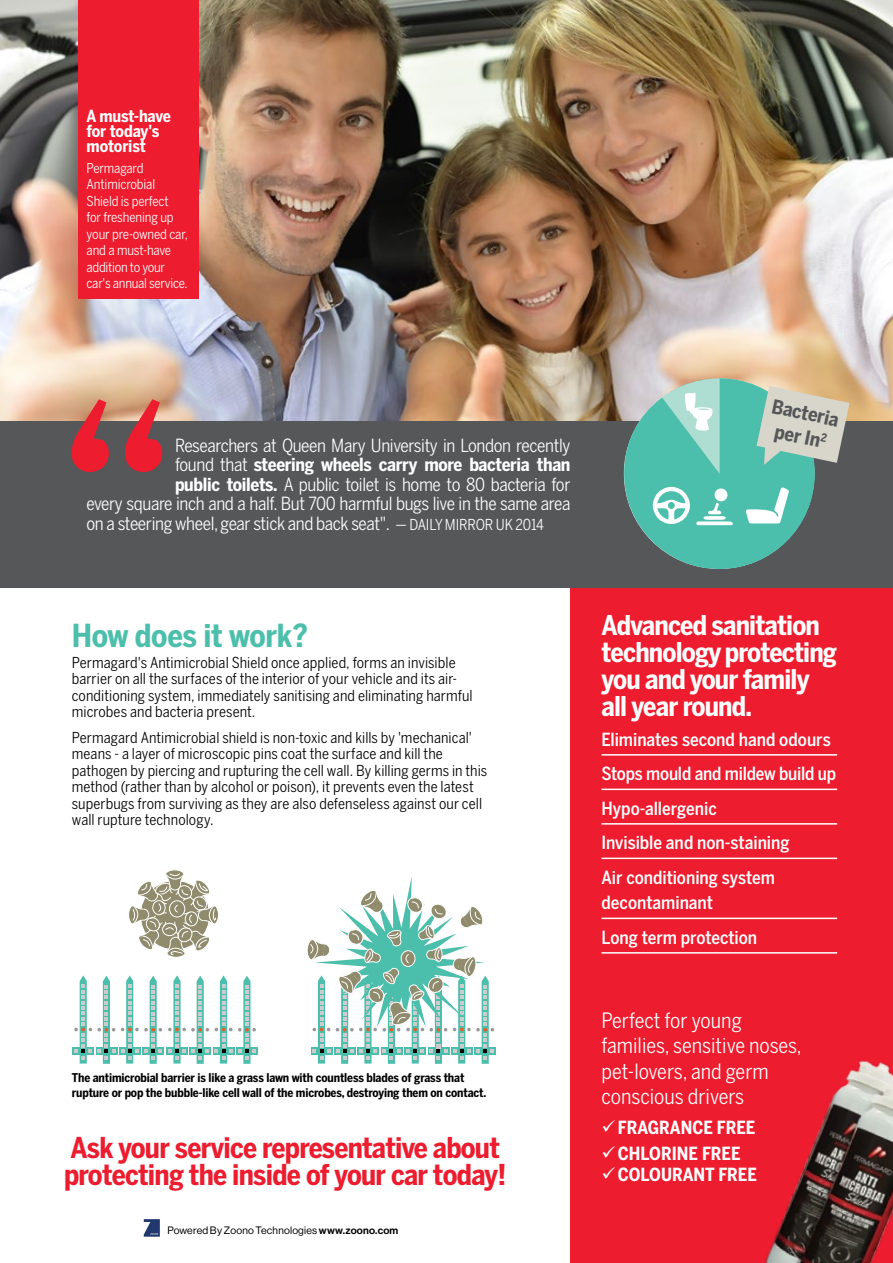
<style>
.page{position:relative;width:893px;height:1263px;background:#fff}
.page>*{position:absolute;margin:0;border:0;box-sizing:border-box;transform-origin:0 0}
.t1{font:700 31.5px "Benton Sans Cond";letter-spacing:-.01em;color:#4bbfab}
.t2{font:700 28.5px/27px "Benton Sans Cond";letter-spacing:-.025em;color:#ed1c2e}
.t3{font:700 27px/27px "Benton Sans Cond";letter-spacing:-.03em;color:#fff}
.t4{font:21px/25.5px "Benton Sans Cond";color:#fff}
.t5{font:700 19.5px/23.7px "Benton Sans Cond";color:#555759;text-align:center}
.t6{font:18px "Benton Sans Cond";letter-spacing:-.02em;color:#fff}
.t7{font:500 18px/34.5px "Benton Sans Cond";letter-spacing:-.005em;color:#fff}
.t8{font:700 18px "Benton Sans Cond";letter-spacing:-.02em;color:#fff}
.t9{font:700 18px "Benton Sans Cond";color:#fff}
.t10{font:700 16.5px/15px "Benton Sans Cond";letter-spacing:-.01em;color:#fff}
.t11{font:15px/16.5px "Benton Sans Cond";letter-spacing:.005em;color:#000}
.t12{font:13.5px/16.5px "Benton Sans Cond";letter-spacing:-.01em;color:#fff}
.t13{font:700 12px/15px "Benton Sans Cond";letter-spacing:-.01em;color:#000}
.t14{font:10.5px "N Haas Grotesk DS Std 55 Rg";letter-spacing:.02em;color:#000}
.s1{font-weight:400}
.s2{font-weight:700}
.s3{font-size:15px}
.s4{font-family:"N Haas Grotesk DS Std 65 Md"}
</style>
<div class="page">
<img style="left:0;top:0;width:893px;height:421px">
<div style="left:570px;top:588px;width:323px;height:675px;background:#ed1c2e"></div>
<div style="left:0;top:421px;width:893px;height:167px;background:#555759"></div>
<img style="left:765px;top:1060px;width:128px;height:203px">
<svg style="left:129px;top:870px;width:89px;height:87px"></svg>
<div style="left:72px;top:1047px;width:22px;height:7px;background:#4bbfab"></div>
<svg style="left:115px;top:1048px;width:2px;height:7px"></svg>
<svg style="left:74px;top:975px;width:41px;height:89px"></svg>
<div style="left:119px;top:1047px;width:22px;height:7px;background:#4bbfab"></div>
<div style="left:142px;top:1048px;width:22px;height:7px;background:#4bbfab"></div>
<svg style="left:121px;top:975px;width:41px;height:89px"></svg>
<div style="left:166px;top:1047px;width:22px;height:7px;background:#4bbfab"></div>
<div style="left:189px;top:1048px;width:22px;height:7px;background:#4bbfab"></div>
<svg style="left:168px;top:975px;width:41px;height:89px"></svg>
<svg style="left:213px;top:1047px;width:21px;height:7px"></svg>
<svg style="left:215px;top:975px;width:17px;height:88px"></svg>
<div style="left:236px;top:1048px;width:22px;height:7px;background:#4bbfab"></div>
<svg style="left:238px;top:976px;width:18px;height:88px"></svg>
<div style="left:474px;top:1048px;width:22px;height:7px;background:#4bbfab"></div>
<svg style="left:307px;top:876px;width:187px;height:188px"></svg>
<svg style="left:624px;top:378px;width:225px;height:191px"></svg>
<hr style="left:601px;top:754px;width:236px;height:2px;background:#fff">
<hr style="left:601px;top:789px;width:236px;height:1px;background:#fff">
<hr style="left:601px;top:823px;width:236px;height:2px;background:#fff">
<hr style="left:601px;top:858px;width:236px;height:1px;background:#fff">
<hr style="left:601px;top:918px;width:236px;height:1px;background:#fff">
<hr style="left:601px;top:952px;width:236px;height:2px;background:#fff">
<div style="left:78px;top:0;width:120px;height:298px;background:#ed1c2e"></div>
<svg style="left:72px;top:399px;width:90px;height:73px"></svg>
<svg style="left:144px;top:1219px;width:16px;height:18px"></svg>
<p class="t10" style="left:87px;top:108px;width:86px">A must-have for today's motorist</p>
<p class="t12" style="left:87px;top:159px;width:103px">Permagard<br>Antimicrobial<br>Shield is perfect<br>for freshening up your pre-owned car, and a must-have addition to your car's annual service.</p>
<p class="t6" style="left:175px;top:435px;width:397px">Researchers at Queen Mary University in London recently</p>
<p class="t8" style="left:175px;top:454px;width:397px"><span class="s1">found that</span> steering wheels carry more bacteria than</p>
<p class="t6" style="left:175px;top:473px;width:397px"><span class="s2">public toilets.</span> A public toilet is home to 80 bacteria for</p>
<p class="t6" style="left:86px;top:493px;width:485px">every square inch and a half. But 700 harmful bugs live in the same area</p>
<p class="t6" style="left:86px;top:512px;width:459px">on a steering wheel, gear stick and back seat". <span class="s3">— DAILY MIRROR UK 2014</span></p>
<h3 class="t5" style="left:775px;top:394px;width:69px;rotate:12deg">Bacteria per In<sup>2</sup></h3>
<h1 class="t1" style="left:72px;top:617px;width:238px">How does it work?</h1>
<p class="t11" style="left:72px;top:654px;width:402px">Permagard's Antimicrobial Shield once applied, forms an invisible barrier on all the surfaces of the interior of your vehicle and its air&shy;conditioning system, immediately sanitising and eliminating harmful microbes and bacteria present.</p>
<p class="t11" style="left:72px;top:729px;width:417px">Permagard Antimicrobial shield is non-toxic and kills by 'mechanical' means - a layer of microscopic pins coat the surface and kill the pathogen by piercing and rupturing the cell wall. By killing germs in this method (rather than by alcohol or poison), it prevents even the latest superbugs from surviving as they are also defenseless against our cell wall rupture technology.</p>
<p class="t13" style="left:72px;top:1070px;width:416px">The antimicrobial barrier is like a grass lawn with countless blades of grass that rupture or pop the bubble-like cell wall of the microbes, destroying them on contact.</p>
<h2 class="t2" style="left:64px;top:1134px;width:444px">Ask your service representative about protecting the inside of your car today!</h2>
<p class="t14" style="left:167px;top:1224px;width:233px">Powered By Zoono Technologies <span class="s4">www.zoono.com</span></p>
<h3 class="t3" style="left:601px;top:611px;width:237px">Advanced sanitation technology protecting you and your family all year round.</h3>
<p class="t7" style="left:601px;top:722px;width:236px">Eliminates second hand odours<br>Stops mould and mildew build up<br>Hypo-allergenic<br>Invisible and non-staining<br>Air conditioning system</p>
<p class="t7" style="left:601px;top:885px;width:157px">decontaminant<br>Long term protection</p>
<h3 class="t4" style="left:601px;top:1007px;width:202px">Perfect for young families, sensitive noses, pet-lovers, and germ conscious drivers</h3>
<p class="t9" style="left:601px;top:1117px;width:155px">✓FRAGRANCE FREE</p>
<p class="t9" style="left:601px;top:1142px;width:141px">✓CHLORINE FREE</p>
<p class="t9" style="left:601px;top:1163px;width:157px">✓COLOURANT FREE</p>
</div>
